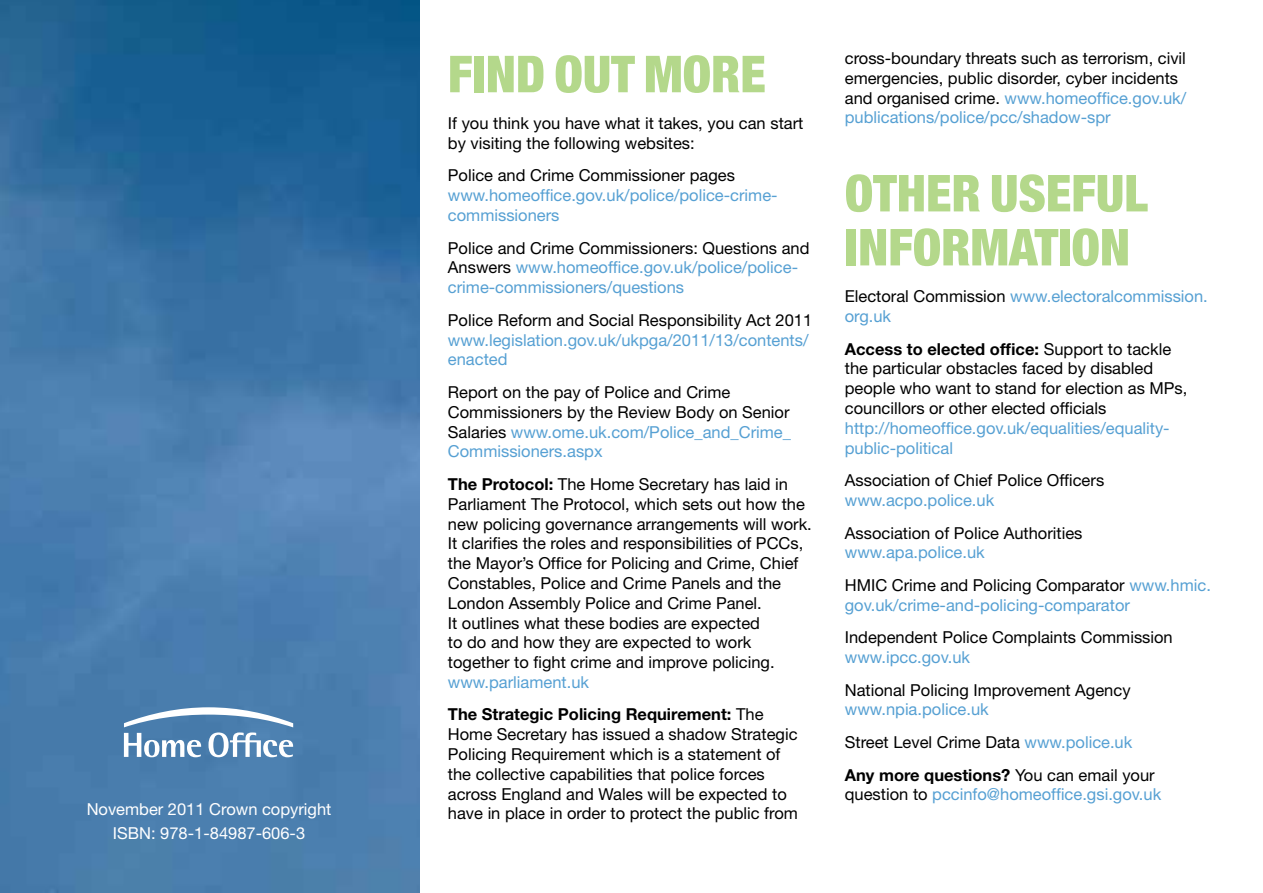
<style>
.page{position:relative;width:1263px;height:893px;background:#fff}
.page>*{position:absolute;margin:0;border:0;box-sizing:border-box;transform-origin:0 0}
.B_Head_solid{font:900 condensed 51px/54px "Helvetica Neue";color:#b4d88b}
.Body{font:16.5px/19.8px "Helvetica Neue";color:#000}
.Body-2{font:16.5px/19.8px "Helvetica Neue";color:#56a0d3}
.Body-3{font:16.5px "Helvetica Neue";color:#fff}
.s1{color:#000}
.s2{color:#56a0d3}
.s3{font-weight:700}
.s4{font-weight:700;color:#000}
</style>
<div class="page">
<img style="left:0;top:0;width:419px;height:893px">
<svg style="left:124px;top:707px;width:169px;height:50px"></svg>
<p class="Body-3" style="left:87px;top:799px;width:246px">November 2011 Crown copyright</p>
<p class="Body-3" style="left:113px;top:823px;width:194px">ISBN: 978-1-84987-606-3</p>
<p class="B_Head_solid" style="left:448px;top:46px;width:319px">FIND OUT MORE</p>
<p class="Body" style="left:448px;top:113px;width:357px">If you think you have what it takes, you can start by visiting the following websites:</p>
<p class="Body-2" style="left:448px;top:165px;width:331px"><span class="s1">Police and Crime Commissioner pages </span>www.homeoffice.gov.uk/police/police-crime&shy;commissioners</p>
<p class="Body-2" style="left:448px;top:238px;width:363px"><span class="s1">Police and Crime Commissioners: Questions and<br>Answers</span> www.homeoffice.gov.uk/police/police&shy;crime-commissioners/questions</p>
<p class="Body-2" style="left:448px;top:310px;width:366px"><span class="s1">Police Reform and Social Responsibility Act 2011 </span>www.legislation.gov.uk/ukpga/2011/13/contents/ enacted</p>
<p class="Body" style="left:448px;top:382px;width:345px">Report on the pay of Police and Crime Commissioners by the Review Body on Senior Salaries <span class="s2">www.ome.uk.com/Police_and_Crime_ Commissioners.aspx</span></p>
<p class="Body" style="left:448px;top:474px;width:365px"><span class="s3">The Protocol:</span> The Home Secretary has laid in Parliament The Protocol, which sets out how the new policing governance arrangements will work.<br>It clarifies the roles and responsibilities of PCCs, the Mayor’s Office for Policing and Crime, Chief Constables, Police and Crime Panels and the London Assembly Police and Crime Panel.<br>It outlines what these bodies are expected<br>to do and how they are expected to work together to fight crime and improve policing. <span class="s2">www.parliament.uk</span></p>
<p class="Body" style="left:448px;top:704px;width:351px"><span class="s3">The Strategic Policing Requirement:</span> The Home Secretary has issued a shadow Strategic Policing Requirement which is a statement of the collective capabilities that police forces across England and Wales will be expected to have in place in order to protect the public from</p>
<p class="Body" style="left:845px;top:48px;width:343px">cross-boundary threats such as terrorism, civil emergencies, public disorder, cyber incidents and organised crime. <span class="s2">www.homeoffice.gov.uk/ publications/police/pcc/shadow-spr</span></p>
<p class="B_Head_solid" style="left:845px;top:165px;width:304px">OTHER USEFUL<br>INFORMATION</p>
<p class="Body-2" style="left:845px;top:286px;width:364px"><span class="s1">Electoral Commission</span> www.electoralcommission. org.uk</p>
<p class="Body" style="left:845px;top:339px;width:344px"><span class="s3">Access to elected office:</span> Support to tackle the particular obstacles faced by disabled people who want to stand for election as MPs, councillors or other elected officials <span class="s2">http://homeoffice.gov.uk/equalities/equality&shy;public-political</span></p>
<p class="Body" style="left:845px;top:470px;width:261px">Association of Chief Police Officers <span class="s2">www.acpo.police.uk</span></p>
<p class="Body" style="left:845px;top:522px;width:239px">Association of Police Authorities <span class="s2">www.apa.police.uk</span></p>
<p class="Body-2" style="left:845px;top:575px;width:368px"><span class="s1">HMIC Crime and Policing Comparator</span> www.hmic. gov.uk/crime-and-policing-comparator</p>
<p class="Body" style="left:845px;top:627px;width:329px">Independent Police Complaints Commission <span class="s2">www.ipcc.gov.uk</span></p>
<p class="Body" style="left:845px;top:680px;width:287px">National Policing Improvement Agency <span class="s2">www.npia.police.uk</span></p>
<p class="Body" style="left:845px;top:732px;width:289px">Street Level Crime Data <span class="s2">www.police.uk</span></p>
<p class="Body-2" style="left:845px;top:764px;width:318px"><span class="s4">Any more questions?</span> <span class="s1">You can email your question to</span> pccinfo@homeoffice.gsi.gov.uk</p>
</div>
